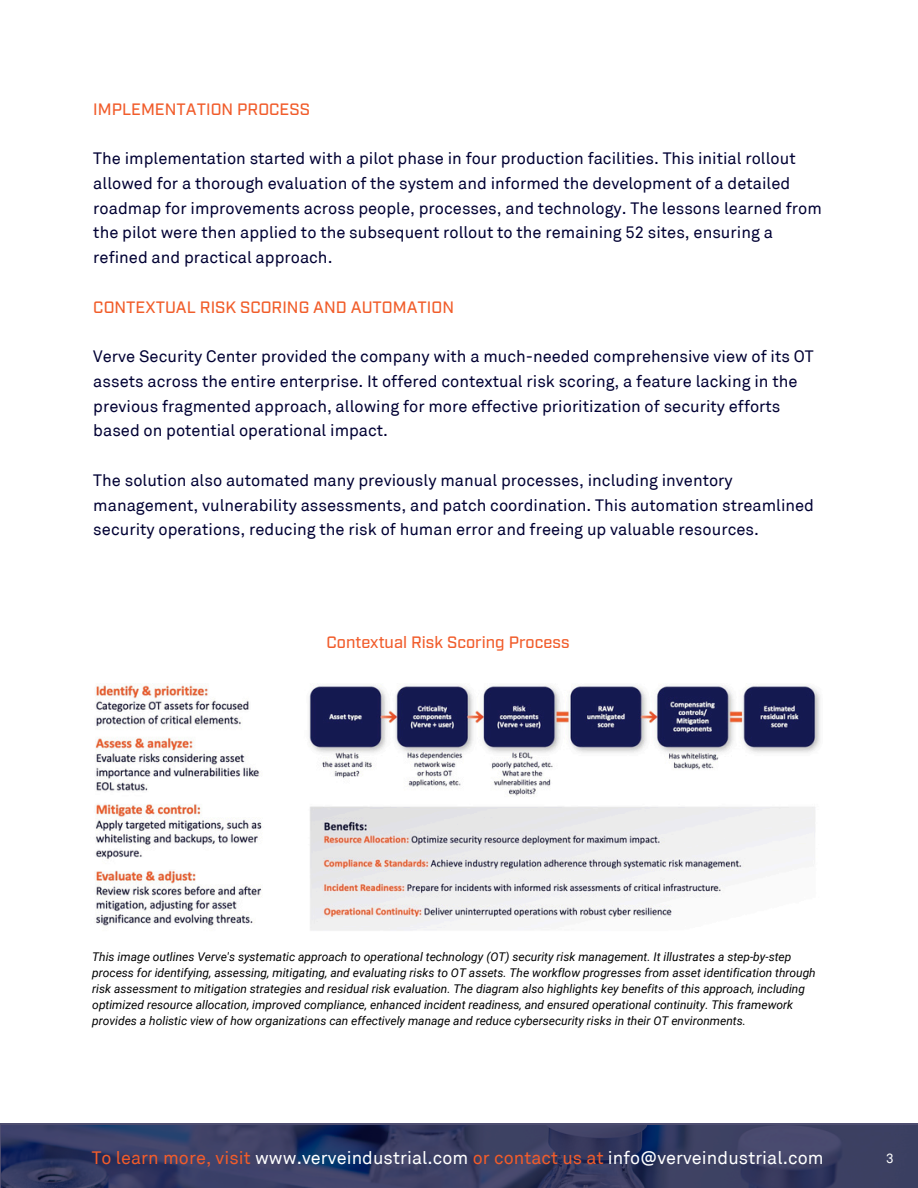
<style>
.page{position:relative;width:918px;height:1188px;background:#fff}
.page>*{position:absolute;margin:0;border:0;box-sizing:border-box;transform-origin:0 0}
.t1{font:18px "Akkurat";letter-spacing:.005em;color:#fff}
.t2{font:16.5px/24.8px "Akkurat";color:#003}
.t3{font:500 16.5px "Industry Test";color:#f15c2b}
.t4{font:500 16.5px "Industry Test";color:#f15d2a}
.t5{font:13.5px "Akkurat";color:#fff}
.t6{font:italic 12px/16px "Roboto";color:#000}
.s1{color:#f15c2b}
</style>
<div class="page">
<svg style="left:0;top:1124px;width:918px;height:64px;background:#363c62"></svg>
<img style="left:95px;top:684px;width:725px;height:247px">
<p class="t3" style="left:93px;top:98px;width:218px">IMPLEMENTATION PROCESS</p>
<p class="t2" style="left:93px;top:145px;width:730px">The implementation started with a pilot phase in four production facilities. This initial rollout allowed for a thorough evaluation of the system and informed the development of a detailed roadmap for improvements across people, processes, and technology. The lessons learned from the pilot were then applied to the subsequent rollout to the remaining 52 sites, ensuring a refined and practical approach.</p>
<p class="t4" style="left:93px;top:296px;width:362px">CONTEXTUAL RISK SCORING AND AUTOMATION</p>
<p class="t2" style="left:93px;top:343px;width:722px">Verve Security Center provided the company with a much-needed comprehensive view of its OT assets across the entire enterprise. It offered contextual risk scoring, a feature lacking in the previous fragmented approach, allowing for more effective prioritization of security efforts based on potential operational impact.</p>
<p class="t2" style="left:93px;top:467px;width:722px">The solution also automated many previously manual processes, including inventory management, vulnerability assessments, and patch coordination. This automation streamlined security operations, reducing the risk of human error and freeing up valuable resources.</p>
<h3 class="t3" style="left:327px;top:631px;width:245px">Contextual Risk Scoring Process</h3>
<p class="t6" style="left:92px;top:949px;width:725px">This image outlines Verve's systematic approach to operational technology (OT) security risk management. It illustrates a step-by-step process for identifying, assessing, mitigating, and evaluating risks to OT assets. The workflow progresses from asset identification through risk assessment to mitigation strategies and residual risk evaluation. The diagram also highlights key benefits of this approach, including optimized resource allocation, improved compliance, enhanced incident readiness, and ensured operational continuity. This framework provides a holistic view of how organizations can effectively manage and reduce cybersecurity risks in their OT environments.</p>
<p class="t1" style="left:92px;top:1147px;width:733px"><span class="s1">To learn more, visit</span> www.verveindustrial.com <span class="s1">or contact us at</span> info@verveindustrial.com</p>
<h2 class="t5" style="left:886px;top:1147px;width:9px">2</h2>
<p class="t5" style="left:886px;top:1150px;width:9px">3</p>
</div>
